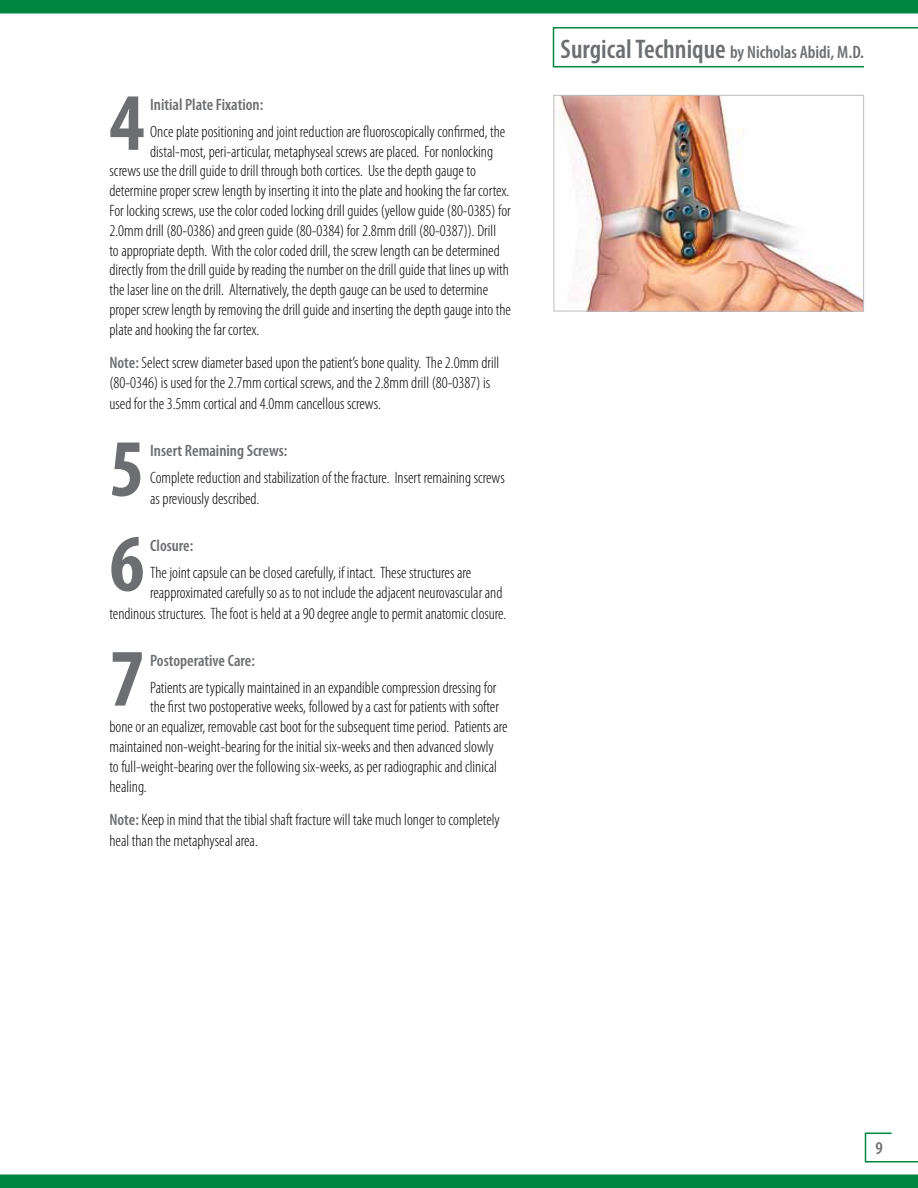
<style>
.page{position:relative;width:918px;height:1188px;background:#fff}
.page>*{position:absolute;margin:0;border:0;box-sizing:border-box;transform-origin:0 0}
.t1{font:700 condensed 82.05px "Myriad Pro";color:#6d6e71}
.t2{font:600 condensed 18px "Myriad Pro";color:#6d6e71}
.t3{font:300 condensed 16.5px/19.8px "Myriad Pro";color:#000}
.t4{font:600 condensed 16.5px "Myriad Pro";color:#6d6e71}
.s1{font-weight:600;color:#6d6e71}
.s2{font-size:27px}
</style>
<div class="page">
<svg style="left:0;top:1174px;width:918px;height:14px;background:#098945"></svg>
<svg style="left:0;top:0;width:918px;height:14px;background:#098945"></svg>
<svg style="left:864px;top:1132px;width:54px;height:31px"></svg>
<img style="left:560px;top:97px;width:302px;height:212px">
<div style="left:554px;top:95px;width:310px;height:216px;border:1px solid #bcbec0"></div>
<svg style="left:552px;top:27px;width:366px;height:41px"></svg>
<h1 class="t1" style="left:110px;top:71px;width:36px">4</h1>
<p class="t4" style="left:150px;top:96px;width:115px">Initial Plate Fixation:</p>
<p class="t3" style="left:150px;top:122px;width:357px">Once plate positioning and joint reduction are fluoroscopically confirmed, the</p>
<p class="t3" style="left:150px;top:142px;width:344px">distal-most, peri-articular, metaphyseal screws are placed. For nonlocking</p>
<p class="t3" style="left:109px;top:161px;width:368px">screws use the drill guide to drill through both cortices. Use the depth gauge to</p>
<p class="t3" style="left:109px;top:181px;width:401px">determine proper screw length by inserting it into the plate and hooking the far cortex.</p>
<p class="t3" style="left:109px;top:201px;width:403px">For locking screws, use the color coded locking drill guides (yellow guide (80-0385) for</p>
<p class="t3" style="left:109px;top:221px;width:388px">2.0mm drill (80-0386) and green guide (80-0384) for 2.8mm drill (80-0387)). Drill</p>
<p class="t3" style="left:109px;top:241px;width:392px">to appropriate depth. With the color coded drill, the screw length can be determined</p>
<p class="t3" style="left:109px;top:260px;width:401px">directly from the drill guide by reading the number on the drill guide that lines up with</p>
<p class="t3" style="left:109px;top:280px;width:380px">the laser line on the drill. Alternatively, the depth gauge can be used to determine</p>
<p class="t3" style="left:109px;top:300px;width:403px">proper screw length by removing the drill guide and inserting the depth gauge into the</p>
<p class="t3" style="left:109px;top:320px;width:151px">plate and hooking the far cortex.</p>
<p class="t3" style="left:109px;top:353px;width:391px"><span class="s1">Note:</span> Select screw diameter based upon the patient’s bone quality. The 2.0mm drill (80-0346) is used for the 2.7mm cortical screws, and the 2.8mm drill (80-0387) is</p>
<p class="t3" style="left:109px;top:395px;width:273px">used for the 3.5mm cortical and 4.0mm cancellous screws.</p>
<h1 class="t1" style="left:110px;top:417px;width:36px">5</h1>
<p class="t4" style="left:150px;top:442px;width:139px">Insert Remaining Screws:</p>
<p class="t3" style="left:150px;top:467px;width:356px;line-height:21.6px">Complete reduction and stabilization of the fracture. Insert remaining screws as previously described.</p>
<h1 class="t1" style="left:110px;top:512px;width:36px">6</h1>
<p class="t4" style="left:150px;top:537px;width:45px">Closure:</p>
<p class="t3" style="left:150px;top:563px;width:354px">The joint capsule can be closed carefully, if intact. These structures are reapproximated carefully so as to not include the adjacent neurovascular and</p>
<p class="t3" style="left:109px;top:604px;width:398px">tendinous structures. The foot is held at a 90 degree angle to permit anatomic closure.</p>
<h1 class="t1" style="left:110px;top:627px;width:36px">7</h1>
<p class="t4" style="left:150px;top:651px;width:106px">Postoperative Care:</p>
<p class="t3" style="left:150px;top:678px;width:348px">Patients are typically maintained in an expandible compression dressing for</p>
<p class="t3" style="left:150px;top:697px;width:350px">the first two postoperative weeks, followed by a cast for patients with softer</p>
<p class="t3" style="left:109px;top:717px;width:399px">bone or an equalizer, removable cast boot for the subsequent time period. Patients are</p>
<p class="t3" style="left:109px;top:737px;width:386px">maintained non-weight-bearing for the initial six-weeks and then advanced slowly</p>
<p class="t3" style="left:109px;top:757px;width:389px">to full-weight-bearing over the following six-weeks, as per radiographic and clinical</p>
<p class="t3" style="left:109px;top:777px;width:39px">healing.</p>
<p class="t3" style="left:109px;top:809px;width:392px;line-height:21.6px"><span class="s1">Note:</span> Keep in mind that the tibial shaft fracture will take much longer to completely heal than the metaphyseal area.</p>
<p class="t2" style="left:561px;top:42px;width:305px"><span class="s2">Surgical Technique</span> by Nicholas Abidi, M.D.</p>
<p class="t2" style="left:875px;top:1138px;width:9px">9</p>
</div>
